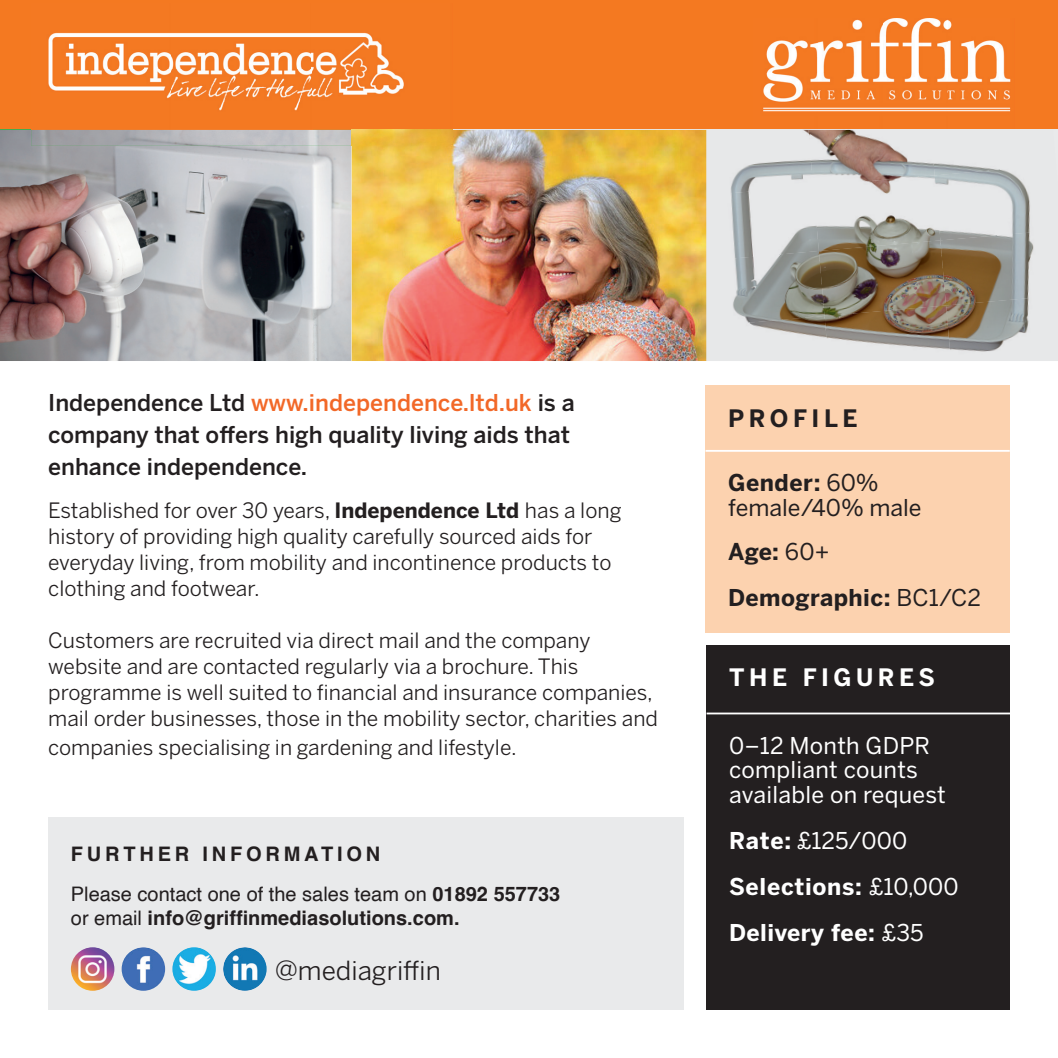
<style>
.page{position:relative;width:1058px;height:1058px;background:#fff}
.page>*{position:absolute;margin:0;border:0;box-sizing:border-box;transform-origin:0 0}
.t1{font:26.2px "Benton Sans";color:#231f20}
.t2{font:700 23.8px "Benton Sans";letter-spacing:.19em;color:#fff}
.t3{font:700 23.8px "Benton Sans";letter-spacing:.19em;color:#231f20}
.t4{font:500 23px/32px "Benton Sans";color:#231f20}
.t5{font:23px/24px "Benton Sans";letter-spacing:.01em;color:#fff}
.t6{font:700 23px/46px "Benton Sans";letter-spacing:.025em;color:#fff}
.t7{font:700 23px/46px "Benton Sans";letter-spacing:.02em;color:#231f20}
.t8{font:23px/25.4px "Benton Sans";color:#231f20}
.t9{font:21px/26px "Benton Sans";color:#231f20}
.t10{font:20px/40px "Helvetica";color:#231f20}
.t11{font:700 20px "Helvetica";color:#231f20}
.s1{color:#f26828}
.s2{font-weight:700}
.s3{font-weight:400}
</style>
<div class="page">
<div style="left:0;top:0;width:1057px;height:135px;background:#f47921"></div>
<img style="left:763px;top:18px;width:248px;height:94px">
<img style="left:0;top:130px;width:351px;height:231px">
<div style="left:934px;top:130px;width:121px;height:35px;background:#e7e8e9"></div>
<img style="left:813px;top:130px;width:121px;height:45px">
<img style="left:706px;top:130px;width:107px;height:56px">
<img style="left:934px;top:165px;width:123px;height:65px">
<img style="left:813px;top:175px;width:127px;height:65px">
<img style="left:706px;top:186px;width:112px;height:65px">
<img style="left:940px;top:230px;width:117px;height:65px">
<img style="left:818px;top:240px;width:128px;height:65px">
<img style="left:706px;top:251px;width:118px;height:65px">
<img style="left:945px;top:295px;width:112px;height:66px">
<img style="left:824px;top:305px;width:126px;height:56px">
<img style="left:706px;top:316px;width:122px;height:45px">
<img style="left:351px;top:130px;width:355px;height:231px">
<div style="left:48px;top:816px;width:635px;height:193px;background:#e9eaeb"></div>
<img style="left:122px;top:947px;width:43px;height:43px;border-radius:22px">
<img style="left:172px;top:947px;width:44px;height:43px;border-radius:22px">
<img style="left:223px;top:947px;width:43px;height:43px;border-radius:22px">
<img style="left:71px;top:947px;width:43px;height:43px;border-radius:22px">
<div style="left:705px;top:385px;width:304px;height:248px;background:#fcd2af"></div>
<hr style="left:705px;top:450px;width:304px;height:1px;background:#fff">
<div style="left:706px;top:645px;width:303px;height:364px;background:#231f20"></div>
<hr style="left:706px;top:712px;width:304px;height:2px;background:#fff">
<img style="left:48px;top:32px;width:341px;height:38px">
<img style="left:32px;top:70px;width:280px;height:60px">
<img style="left:312px;top:70px;width:140px;height:60px">
<img style="left:31px;top:130px;width:421px;height:16px">
<p class="t4" style="left:48px;top:386px;width:528px">Independence Ltd <span class="s1">www.independence.ltd.uk</span> is a company that offers high quality living aids that enhance independence.</p>
<p class="t9" style="left:48px;top:497px;width:574px">Established for over 30 years, <span class="s2">Independence Ltd</span> has a long history of providing high quality carefully sourced aids for everyday living, from mobility and incontinence products to clothing and footwear.</p>
<p class="t9" style="left:48px;top:627px;width:611px">Customers are recruited via direct mail and the company website and are contacted regularly via a brochure. This programme is well suited to financial and insurance companies, mail order businesses, those in the mobility sector, charities and</p>
<p class="t9" style="left:48px;top:733px;width:470px">companies specialising in gardening and lifestyle.</p>
<p class="t10" style="left:71px;top:834px;width:491px"><span class="s2">FURTHER INFORMATION<br></span>Please contact one of the sales team on <span class="s2">01892 557733</span></p>
<p class="t11" style="left:71px;top:905px;width:390px"><span class="s3">or email</span> info@griffinmediasolutions.com.</p>
<p class="t1" style="left:275px;top:954px;width:167px">@mediagriffin</p>
<p class="t3" style="left:728px;top:403px;width:131px">PROFILE</p>
<p class="t8" style="left:728px;top:469px;width:195px"><span class="s2">Gender:</span> 60% female/40% male</p>
<p class="t7" style="left:728px;top:528px;width:254px">Age: <span class="s3">60+<br></span>Demographic: <span class="s3">BC1/C2</span></p>
<p class="t2" style="left:729px;top:663px;width:207px">THE FIGURES</p>
<p class="t5" style="left:729px;top:733px;width:218px">0–12 Month GDPR compliant counts available on request</p>
<p class="t6" style="left:729px;top:816px;width:231px">Rate: <span class="s3">£125/000<br></span>Selections: <span class="s3">£10,000<br></span>Delivery fee: <span class="s3">£35</span></p>
</div>
